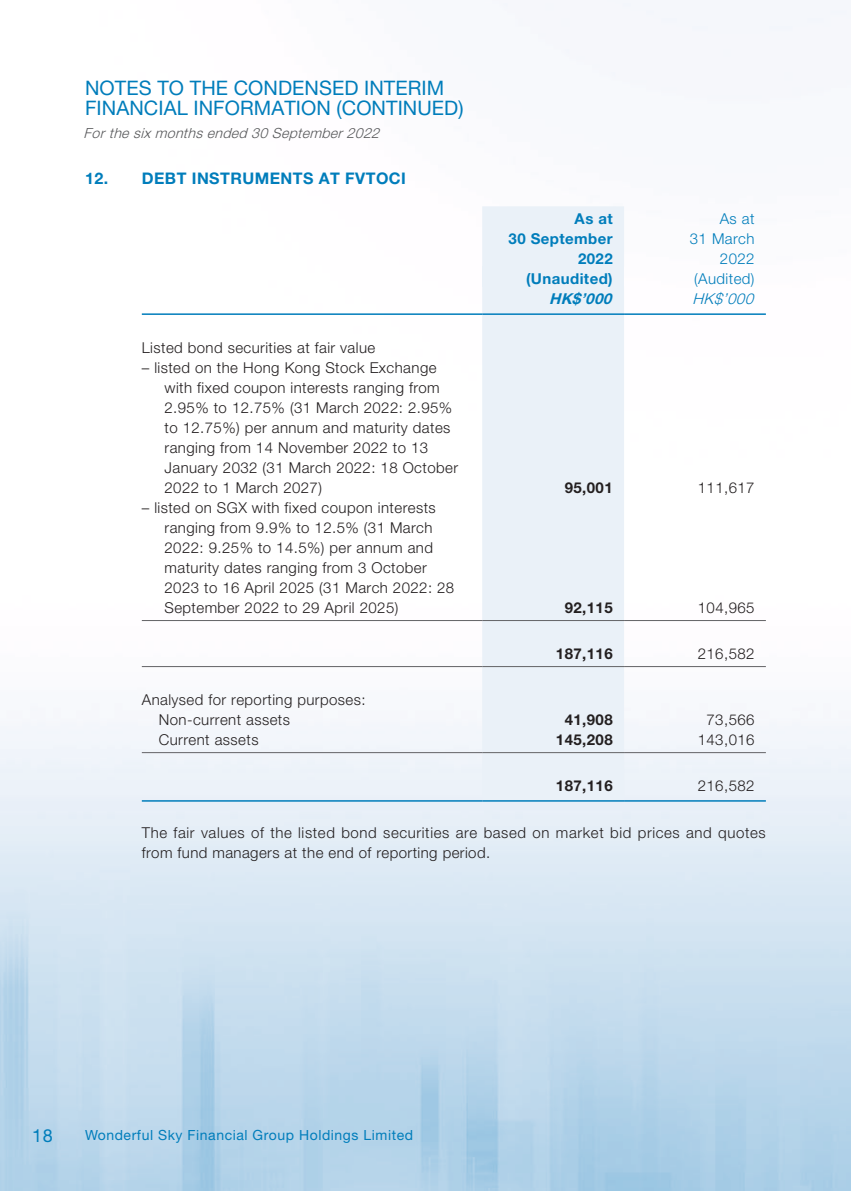
<style>
.page{position:relative;width:851px;height:1191px;background:#fff}
.page>*{position:absolute;margin:0;border:0;box-sizing:border-box;transform-origin:0 0}
.t1{font:20px/20px "Helvetica Neue LT Std";letter-spacing:.005em;color:#007dbb}
.t2{font:18px "Helvetica Neue LT Std";color:#007dbb}
.t3{font:700 16px "Helvetica Neue LT Std";letter-spacing:.03em;color:#007dbb}
.t4{font:300 15px/20px "Helvetica Neue LT Std";letter-spacing:.03em;color:#231f20}
.t5{font:700 15px "Helvetica Neue LT Std";letter-spacing:.03em;color:#231f20}
.t6{font:700 15px/20px "Helvetica Neue LT Std";letter-spacing:.03em;color:#007dbb;text-align:right}
.t7{font:300 15px/20px "Helvetica Neue LT Std";letter-spacing:.03em;color:#007dbb;text-align:right}
.t8{font:italic 700 15px "Helvetica Neue LT Std";color:#007dbb}
.t9{font:italic 300 15px "Helvetica Neue LT Std";color:#007dbb}
.t10{font:14px "Helvetica Neue LT Std";letter-spacing:.04em;color:#007dbb}
.t11{font:italic 300 14px "Helvetica Neue LT Std";color:#57585a}
</style>
<div class="page">
<img style="left:0;top:3px;width:850px;height:1188px">
<div style="left:482px;top:206px;width:142px;height:594px;background:#eaf1f8"></div>
<div style="left:482px;top:266px;width:142px;height:20px;background:#eaf1f8"></div>
<hr style="left:142px;top:313px;width:340px;height:2px;background:#007dbb">
<hr style="left:482px;top:313px;width:142px;height:2px;background:#007dbb">
<hr style="left:624px;top:313px;width:141px;height:2px;background:#007dbb">
<hr style="left:142px;top:620px;width:340px;height:1px;background:#636366">
<hr style="left:482px;top:620px;width:142px;height:1px;background:#636366">
<hr style="left:624px;top:620px;width:141px;height:1px;background:#636366">
<hr style="left:142px;top:666px;width:340px;height:1px;background:#636366">
<hr style="left:482px;top:666px;width:142px;height:1px;background:#636366">
<hr style="left:624px;top:666px;width:141px;height:1px;background:#636366">
<hr style="left:142px;top:752px;width:340px;height:1px;background:#636366">
<hr style="left:482px;top:752px;width:142px;height:1px;background:#636366">
<hr style="left:624px;top:752px;width:141px;height:1px;background:#636366">
<hr style="left:142px;top:800px;width:340px;height:1px;background:#007dbb">
<hr style="left:482px;top:800px;width:142px;height:1px;background:#007dbb">
<hr style="left:624px;top:800px;width:141px;height:1px;background:#007dbb">
<h1 class="t1" style="left:85px;top:77px;width:380px">NOTES TO THE CONDENSED INTERIM<br>FINANCIAL INFORMATION (CONTINUED)</h1>
<p class="t11" style="left:84px;top:124px;width:301px">Forthe sixmonthsended 30 September2022</p>
<p class="t3" style="left:85px;top:169px;width:322px">12. DEBT INSTRUMENTS AT FVTOCI</p>
<p class="t4" style="left:142px;top:337px;width:235px">Listed bond securities at fair value</p>
<p class="t4" style="left:164px;top:357px;width:295px;text-indent:-23px">– listed on the Hong Kong Stock Exchange with fixed coupon interests ranging from 2.95% to 12.75% (31 March 2022: 2.95% to 12.75%) per annum and maturity dates ranging from 14 November 2022 to 13<br>January 2032 (31 March 2022: 18 October 2022 to 1 March 2027)</p>
<p class="t4" style="left:164px;top:497px;width:291px;text-indent:-23px">– listed on SGX with fixed coupon interests ranging from 9.9% to 12.5% (31 March 2022: 9.25% to 14.5%) per annum and maturity dates ranging from 3 October 2023 to 16 April 2025 (31 March 2022: 28<br>September 2022 to 29 April 2025)</p>
<p class="t4" style="left:159px;top:689px;width:208px;text-indent:-17px">Analysed for reporting purposes:<br>Non-current assets</p>
<p class="t6" style="left:508px;top:209px;width:106px">As at<br>30 September</p>
<p class="t7" style="left:689px;top:209px;width:66px">As at<br>31 March</p>
<p class="t6" style="left:578px;top:249px;width:36px">2022</p>
<p class="t7" style="left:719px;top:249px;width:36px">2022</p>
<p class="t6" style="left:526px;top:269px;width:88px">(Unaudited)</p>
<p class="t7" style="left:694px;top:269px;width:62px">(Audited)</p>
<p class="t8" style="left:549px;top:290px;width:68px">HK$’000</p>
<p class="t9" style="left:692px;top:290px;width:67px">HK$’000</p>
<p class="t5" style="left:564px;top:478px;width:49px">95,001</p>
<p class="t4" style="left:697px;top:477px;width:58px">111,617</p>
<p class="t5" style="left:564px;top:598px;width:49px">92,115</p>
<p class="t4" style="left:697px;top:597px;width:58px">104,965</p>
<p class="t5" style="left:556px;top:644px;width:58px">187,116</p>
<p class="t4" style="left:697px;top:643px;width:58px">216,582</p>
<p class="t5" style="left:564px;top:710px;width:49px">41,908</p>
<p class="t4" style="left:706px;top:709px;width:49px">73,566</p>
<p class="t4" style="left:159px;top:729px;width:101px">Current assets</p>
<p class="t5" style="left:556px;top:730px;width:58px">145,208</p>
<p class="t4" style="left:697px;top:729px;width:58px">143,016</p>
<p class="t5" style="left:556px;top:776px;width:58px">187,116</p>
<p class="t4" style="left:697px;top:775px;width:58px">216,582</p>
<p class="t4" style="left:142px;top:822px;width:625px">The fair values of the listed bond securities are based on market bid prices and quotes from fund managers at the end of reporting period.</p>
<p class="t2" style="left:32px;top:1124px;width:22px">18</p>
<p class="t10" style="left:85px;top:1127px;width:329px">Wonderful Sky Financial Group Holdings Limited</p>
</div>
